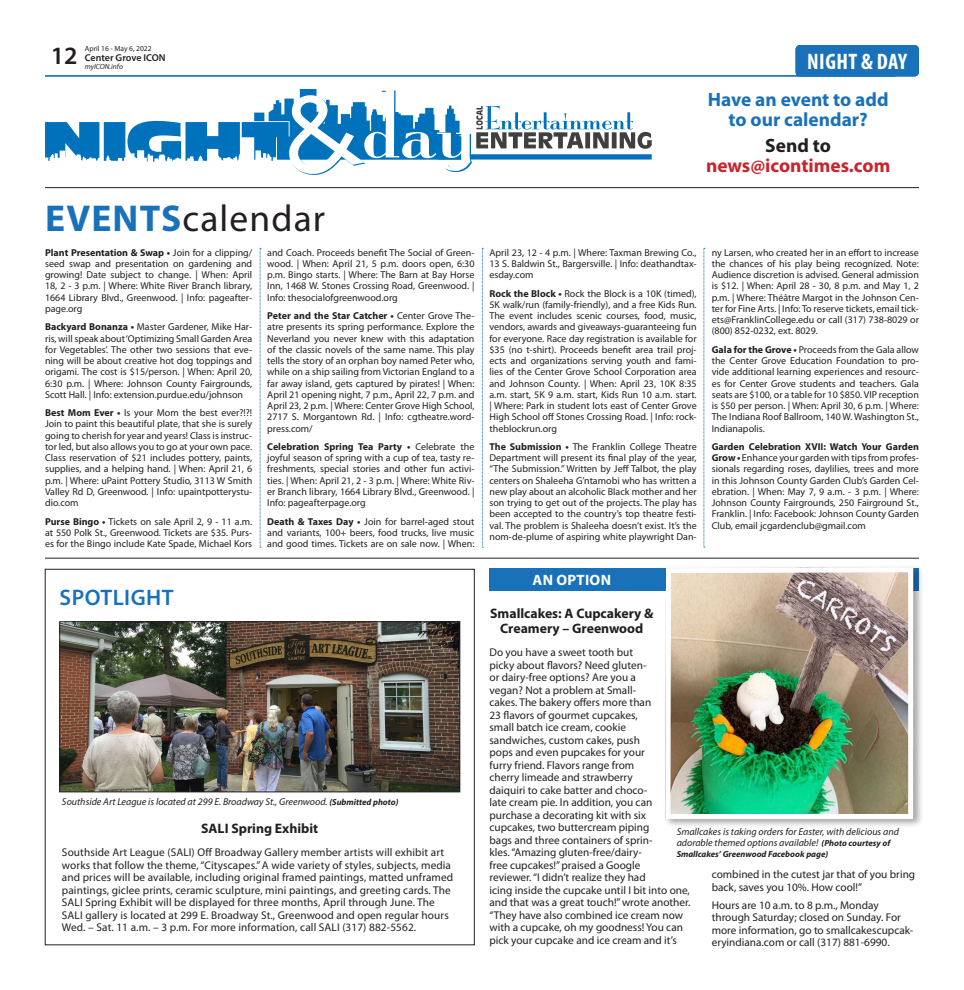
<style>
.page{position:relative;width:964px;height:990px;background:#fff}
.page>*{position:absolute;margin:0;border:0;box-sizing:border-box;transform-origin:0 0}
.t1{font:37.5px "Myriad Pro";letter-spacing:.03em;color:#231f20}
.t2{font:600 25px "Myriad Pro";color:#231f20}
.Briefs_Copy{font:700 condensed 22.5px "Myriad Pro";letter-spacing:.02em;color:#fff}
.Headline_-_18pt{font:600 22.5px "Myriad Pro";letter-spacing:.02em;color:#1971ba}
.Headline_-_20pt{font:700 19.38px/20.5px "Myriad Pro";color:#1971ba;text-align:center}
.Headline_-_20pt-2{font:700 19.38px/20.5px "Myriad Pro";color:#c8242b;text-align:center}
.Body_Copy{font:700 15px "Myriad Pro";letter-spacing:.02em;color:#fff}
.Headline_-_11pt{font:700 13.75px/15px "Myriad Pro";color:#231f20;text-align:center}
.Body_Copy-2{font:11.25px/12.5px "Myriad Pro";color:#231f20}
.Briefs_Copy-2{font:10px/11.2px "Myriad Pro";color:#231f20;text-align:justify}
.Captions_for_Photos{font:italic 10px/11.2px "Myriad Pro";color:#231f20}
.t3{font:600 10px "Myriad Pro";letter-spacing:-.005em;color:#231f20}
.Captions_for_Photos-2{font:italic 700 8.75px "Myriad Pro";color:#231f20}
.t4{font:7.5px "Myriad Pro";color:#231f20}
.t5{font:italic 7.5px "Myriad Pro";color:#231f20}
.s1{font-weight:700;color:#1971ba}
.s2{font-weight:700}
.s3{font-weight:700;font-size:8.75px}
.s4{color:#231f20}
</style>
<div class="page">
<hr style="left:45px;top:75px;width:849px;height:2px;background:#1971ba">
<div style="left:795px;top:45px;width:123px;height:32px;background:#1971ba;border-radius:4px"></div>
<hr style="left:45px;top:187px;width:873px;height:1px;background:#231f20">
<svg style="left:45px;top:89px;width:606px;height:86px"></svg>
<svg style="left:482px;top:248px;width:1px;height:300px"></svg>
<svg style="left:260px;top:248px;width:1px;height:300px"></svg>
<svg style="left:703px;top:248px;width:1px;height:300px"></svg>
<hr style="left:45px;top:558px;width:873px;height:1px;background:#231f20">
<img style="left:61px;top:623px;width:397px;height:167px">
<div style="left:59px;top:621px;width:401px;height:171px;border:1px solid #231f20"></div>
<div style="left:489px;top:568px;width:429px;height:22px;background:#1971ba"></div>
<div style="left:663px;top:564px;width:260px;height:265px;background:#231f20;opacity:.4"></div>
<img style="left:662px;top:565px;width:253px;height:257px">
<h2 class="t2" style="left:51px;top:39px;width:28px">12</h2>
<p class="t4" style="left:85px;top:43px;width:68px">April 16 - May 6, 2022</p>
<p class="t3" style="left:85px;top:51px;width:82px">Center Grove ICON</p>
<p class="t5" style="left:85px;top:62px;width:40px">myICON.info</p>
<p class="t1" style="left:45px;top:195px;width:281px"><span class="s1">EVENTS</span>calendar</p>
<p class="Briefs_Copy-2" style="left:45px;top:246px;width:209px"><span class="s2">Plant Presentation &amp; Swap •</span> Join for a clipping/ seed swap and presentation on gardening and growing! Date subject to change. | When: April 18, 2 - 3 p.m. | Where: White River Branch library, 1664 Library Blvd., Greenwood. | Info: pageafter&shy;page.org</p>
<p class="Briefs_Copy-2" style="left:45px;top:321px;width:209px"><span class="s2">Backyard Bonanza •</span> Master Gardener, Mike Har&shy;ris, will speak about ‘Optimizing Small Garden Area for Vegetables’. The other two sessions that eve&shy;ning will be about creative hot dog toppings and origami. The cost is $15/person. | When: April 20, 6:30 p.m. | Where: Johnson County Fairgrounds, Scott Hall. | Info: extension.purdue.edu/johnson</p>
<p class="Briefs_Copy-2" style="left:45px;top:407px;width:209px"><span class="s2">Best Mom Ever •</span> Is your Mom the best ever?!?!<br>Join to paint this beautiful plate, that she is surely going to cherish for year and years! Class is instruc&shy;tor led, but also allows you to go at your own pace.<br>Class reservation of $21 includes pottery, paints, supplies, and a helping hand. | When: April 21, 6 p.m. | Where: uPaint Pottery Studio, 3113 W Smith Valley Rd D, Greenwood. | Info: upaintpotterystu&shy;dio.com</p>
<p class="Briefs_Copy-2" style="left:45px;top:516px;width:209px"><span class="s2">Purse Bingo •</span> Tickets on sale April 2, 9 - 11 a.m. at 550 Polk St., Greenwood. Tickets are $35. Purs&shy;es for the Bingo include Kate Spade, Michael Kors</p>
<p class="Briefs_Copy-2" style="left:267px;top:246px;width:209px">and Coach. Proceeds benefit The Social of Green&shy;wood. | When: April 21, 5 p.m. doors open, 6:30 p.m. Bingo starts. | Where: The Barn at Bay Horse Inn, 1468 W. Stones Crossing Road, Greenwood. | Info: thesocialofgreenwood.org</p>
<p class="Briefs_Copy-2" style="left:267px;top:310px;width:209px"><span class="s2">Peter and the Star Catcher •</span> Center Grove The&shy;atre presents its spring performance. Explore the Neverland you never knew with this adaptation of the classic novels of the same name. This play tells the story of an orphan boy named Peter who, while on a ship sailing from Victorian England to a far away island, gets captured by pirates! | When:<br>April 21 opening night, 7 p.m., April 22, 7 p.m. and April 23, 2 p.m. | Where: Center Grove High School, 2717 S. Morgantown Rd. | Info: cgtheatre.word&shy;press.com/</p>
<p class="Briefs_Copy-2" style="left:267px;top:441px;width:209px"><span class="s2">Celebration Spring Tea Party •</span> Celebrate the joyful season of spring with a cup of tea, tasty re&shy;freshments, special stories and other fun activi&shy;ties. | When: April 21, 2 - 3 p.m. | Where: White Riv&shy;er Branch library, 1664 Library Blvd., Greenwood. | Info: pageafterpage.org</p>
<p class="Briefs_Copy-2" style="left:267px;top:516px;width:209px"><span class="s2">Death &amp; Taxes Day •</span> Join for barrel-aged stout and variants, 100+ beers, food trucks, live music and good times. Tickets are on sale now. | When:</p>
<p class="Headline_-_18pt" style="left:60px;top:583px;width:115px">SPOTLIGHT</p>
<p class="Captions_for_Photos" style="left:62px;top:796px;width:338px">Southside Art League is located at 299 E. Broadway St., Greenwood. <span class="s3">(Submitted photo)</span></p>
<p class="Headline_-_11pt" style="left:201px;top:820px;width:119px">SALI Spring Exhibit</p>
<p class="Body_Copy-2" style="left:62px;top:846px;width:392px">Southside Art League (SALI) Off Broadway Gallery member artists will exhibit art works that follow the theme, “Cityscapes.” A wide variety of styles, subjects, media and prices will be available, including original framed paintings, matted unframed paintings, giclee prints, ceramic sculpture, mini paintings, and greeting cards. The SALI Spring Exhibit will be displayed for three months, April through June. The SALI gallery is located at 299 E. Broadway St., Greenwood and open regular hours Wed. – Sat. 11 a.m. – 3 p.m. For more information, call SALI (317) 882-5562.</p>
<p class="Briefs_Copy" style="left:806px;top:48px;width:101px">NIGHT &amp; DAY</p>
<p class="Headline_-_20pt" style="left:707px;top:89px;width:182px">Have an event to add to our calendar?</p>
<p class="Headline_-_20pt-2" style="left:705px;top:135px;width:186px"><span class="s4">Send to </span>news@icontimes.com</p>
<p class="Briefs_Copy-2" style="left:489px;top:246px;width:209px">April 23, 12 - 4 p.m. | Where: Taxman Brewing Co., 13 S. Baldwin St., Bargersville. | Info: deathandtax&shy;esday.com</p>
<p class="Briefs_Copy-2" style="left:489px;top:287px;width:209px"><span class="s2">Rock the Block •</span> Rock the Block is a 10K (timed), 5K walk/run (family-friendly), and a free Kids Run.<br>The event includes scenic courses, food, music, vendors, awards and giveaways-guaranteeing fun for everyone. Race day registration is available for $35 (no t-shirt). Proceeds benefit area trail proj&shy;ects and organizations serving youth and fami&shy;lies of the Center Grove School Corporation area and Johnson County. | When: April 23, 10K 8:35 a.m. start, 5K 9 a.m. start, Kids Run 10 a.m. start. | Where: Park in student lots east of Center Grove High School off Stones Crossing Road. | Info: rock&shy;theblockrun.org</p>
<p class="Briefs_Copy-2" style="left:489px;top:441px;width:209px"><span class="s2">The Submission •</span> The Franklin College Theatre Department will present its final play of the year, “The Submission.” Written by Jeff Talbot, the play centers on Shaleeha G’ntamobi who has written a new play about an alcoholic Black mother and her son trying to get out of the projects. The play has been accepted to the country’s top theatre festi&shy;val. The problem is Shaleeha doesn’t exist. It’s the nom-de-plume of aspiring white playwright Dan-</p>
<p class="Body_Copy" style="left:532px;top:570px;width:80px">AN OPTION</p>
<p class="Briefs_Copy-2" style="left:711px;top:246px;width:209px">ny Larsen, who created her in an effort to increase the chances of his play being recognized. Note:<br>Audience discretion is advised. General admission is $12. | When: April 28 - 30, 8 p.m. and May 1, 2 p.m. | Where: Théâtre Margot in the Johnson Cen&shy;ter for Fine Arts. | Info: To reserve tickets, email tick&shy;ets@FranklinCollege.edu or call (317) 738-8029 or (800) 852-0232, ext. 8029.</p>
<p class="Briefs_Copy-2" style="left:711px;top:344px;width:209px"><span class="s2">Gala for the Grove •</span> Proceeds from the Gala allow the Center Grove Education Foundation to pro&shy;vide additional learning experiences and resourc&shy;es for Center Grove students and teachers. Gala seats are $100, or a table for 10 $850. VIP reception is $50 per person. | When: April 30, 6 p.m. | Where:<br>The Indiana Roof Ballroom, 140 W. Washington St., Indianapolis.</p>
<p class="Briefs_Copy-2" style="left:711px;top:441px;width:209px"><span class="s2">Garden Celebration XVII: Watch Your Garden Grow •</span> Enhance your garden with tips from profes&shy;sionals regarding roses, daylilies, trees and more in this Johnson County Garden Club’s Garden Cel&shy;ebration. | When: May 7, 9 a.m. - 3 p.m. | Where:<br>Johnson County Fairgrounds, 250 Fairground St., Franklin. | Info: Facebook: Johnson County Garden Club, email jcgardenclub@gmail.com</p>
<p class="Headline_-_11pt" style="left:490px;top:605px;width:165px">Smallcakes: A Cupcakery &amp;<br>Creamery – Greenwood</p>
<p class="Body_Copy-2" style="left:489px;top:646px;width:202px">Do you have a sweet tooth but<br>picky about flavors? Need gluten-<br>or dairy-free options? Are you a<br>vegan? Not a problem at Small-<br>cakes. The bakery offers more than<br>23 flavors of gourmet cupcakes,<br>small batch ice cream, cookie<br>sandwiches, custom cakes, push<br>pops and even pupcakes for your<br>furry friend. Flavors range from<br>cherry limeade and strawberry<br>daiquiri to cake batter and choco-<br>late cream pie. In addition, you can purchase a decorating kit with six cupcakes, two buttercream piping<br>bags and three containers of sprin-<br>kles. “Amazing gluten-free/dairy-<br>free cupcakes!” praised a Google<br>reviewer. “I didn’t realize they had<br>icing inside the cupcake until I bit into one, and that was a great touch!” wrote another. “They have also combined ice cream now with a cupcake, oh my goodness! You can pick your cupcake and ice cream and it’s</p>
<p class="Captions_for_Photos" style="left:676px;top:826px;width:224px">Smallcakes is taking orders for Easter, with delicious and adorable themed options available! <span class="s3">(Photo courtesy of</span></p>
<p class="Captions_for_Photos-2" style="left:676px;top:848px;width:153px">Smallcakes’ Greenwood Facebook page)</p>
<p class="Body_Copy-2" style="left:711px;top:868px;width:205px">combined in the cutest jar that of you bring back, saves you 10%. How cool!”</p>
<p class="Body_Copy-2" style="left:711px;top:899px;width:203px">Hours are 10 a.m. to 8 p.m., Monday through Saturday; closed on Sunday. For more information, go to smallcakescupcak&shy;eryindiana.com or call (317) 881-6990.</p>
</div>
